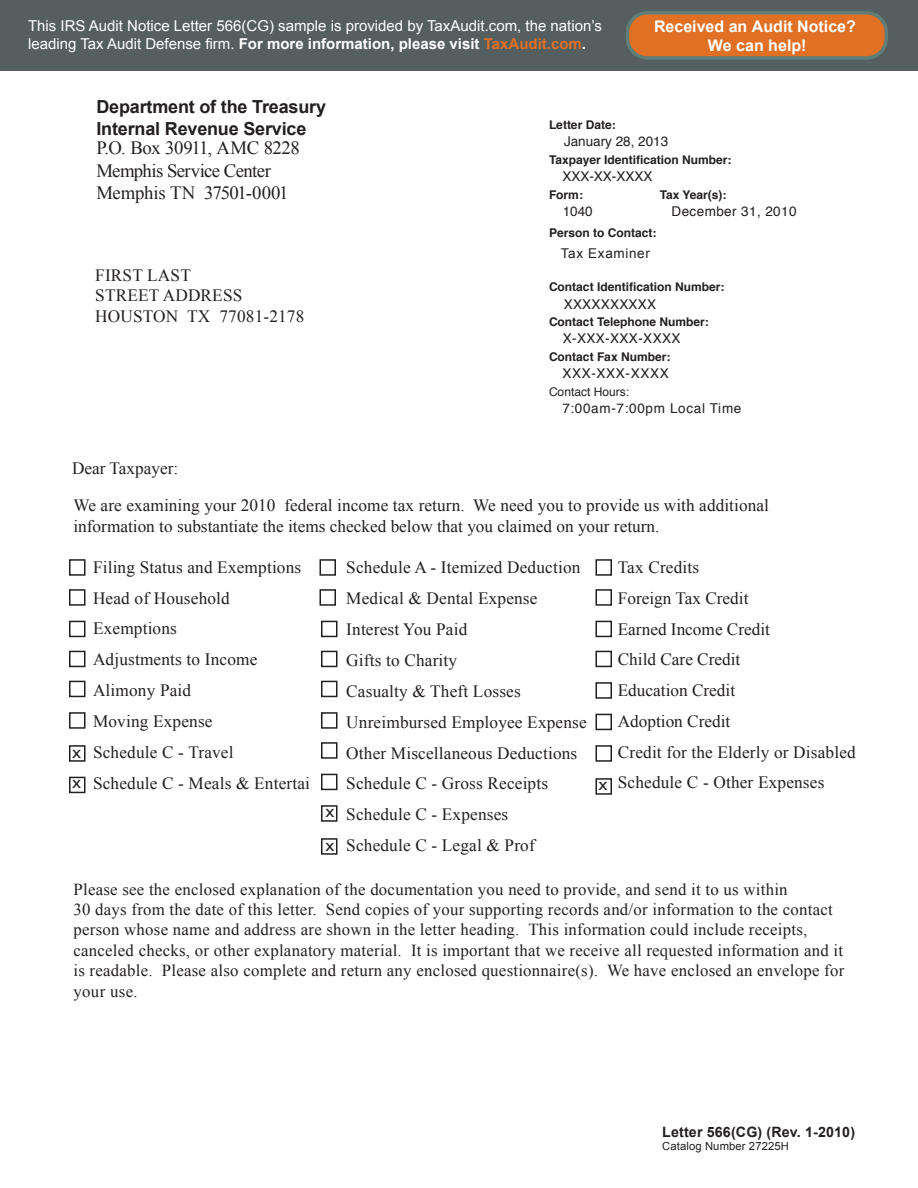
<style>
.page{position:relative;width:918px;height:1188px;background:#fff}
.page>*{position:absolute;margin:0;border:0;box-sizing:border-box;transform-origin:0 0}
.t1{font:18.75px "Times New Roman";letter-spacing:-.025em;color:#231f20}
.t2{font:700 18px "Arial";letter-spacing:-.01em;color:#231f20}
.t3{font:17.25px "Times New Roman";letter-spacing:.01em;color:#231f20}
.t4{font:16.8px "Times New Roman";letter-spacing:.015em;color:#231f20}
.t5{font:700 16.05px/19.2px "Arial";color:#fff;text-align:center}
.t6{font:15.3px "Arial";color:#231f20;scale:1.18 1}
.t7{font:15px/18px "Arial";color:#fff}
.t8{font:700 14.25px "Arial";letter-spacing:.01em;color:#231f20}
.t9{font:13.5px "Helvetica";letter-spacing:.03em;color:#231f20}
.t10{font:13.5px "Helvetica";letter-spacing:.05em;color:#231f20}
.t11{font:13.5px "Helvetica";color:#231f20}
.t12{font:13.5px "Arial";letter-spacing:.05em;color:#231f20}
.t13{font:700 12px "Helvetica";color:#231f20}
.t14{font:12px "Helvetica";color:#231f20}
.t15{font:11.25px "Arial";letter-spacing:.01em;color:#231f20}
.s1{font-weight:700}
.s2{font-weight:700;color:#e17025}
</style>
<div class="page">
<div style="left:69px;top:559px;width:17px;height:17px;border:2px solid #231f20"></div>
<div style="left:69px;top:589px;width:17px;height:17px;border:2px solid #231f20"></div>
<div style="left:69px;top:621px;width:17px;height:16px;border:2px solid #231f20"></div>
<div style="left:69px;top:651px;width:17px;height:16px;border:2px solid #231f20"></div>
<div style="left:69px;top:681px;width:17px;height:16px;border:2px solid #231f20"></div>
<div style="left:69px;top:712px;width:17px;height:17px;border:2px solid #231f20"></div>
<div style="left:69px;top:745px;width:17px;height:17px;border:2px solid #231f20"></div>
<div style="left:69px;top:777px;width:17px;height:16px;border:2px solid #231f20"></div>
<div style="left:320px;top:559px;width:16px;height:17px;border:2px solid #231f20"></div>
<div style="left:320px;top:589px;width:16px;height:17px;border:2px solid #231f20"></div>
<div style="left:321px;top:621px;width:17px;height:16px;border:2px solid #231f20"></div>
<div style="left:321px;top:651px;width:17px;height:16px;border:2px solid #231f20"></div>
<div style="left:321px;top:681px;width:17px;height:16px;border:2px solid #231f20"></div>
<div style="left:321px;top:712px;width:17px;height:17px;border:2px solid #231f20"></div>
<div style="left:321px;top:742px;width:17px;height:17px;border:2px solid #231f20"></div>
<div style="left:321px;top:774px;width:17px;height:16px;border:2px solid #231f20"></div>
<div style="left:596px;top:559px;width:16px;height:17px;border:2px solid #231f20"></div>
<div style="left:596px;top:589px;width:16px;height:17px;border:2px solid #231f20"></div>
<div style="left:596px;top:621px;width:16px;height:16px;border:2px solid #231f20"></div>
<div style="left:596px;top:651px;width:16px;height:16px;border:2px solid #231f20"></div>
<div style="left:596px;top:682px;width:16px;height:17px;border:2px solid #231f20"></div>
<div style="left:596px;top:714px;width:16px;height:16px;border:2px solid #231f20"></div>
<div style="left:596px;top:745px;width:16px;height:17px;border:2px solid #231f20"></div>
<div style="left:596px;top:778px;width:16px;height:17px;border:2px solid #231f20"></div>
<div style="left:321px;top:805px;width:17px;height:17px;border:2px solid #231f20"></div>
<div style="left:321px;top:838px;width:17px;height:17px;border:2px solid #231f20"></div>
<div style="left:0;top:0;width:918px;height:70px;background:#555f60"></div>
<div style="left:627px;top:13px;width:259px;height:45px;background:#e17025;border-radius:20px"></div>
<div style="left:626px;top:11px;width:262px;height:49px;border:4px solid #607d77;border-radius:20px"></div>
<p class="t7" style="left:28px;top:17px;width:575px">This IRS Audit Notice Letter 566(CG) sample is provided by TaxAudit.com, the nation’s leading Tax Audit Defense firm. <span class="s1">For more information, please visit</span> <span class="s2">TaxAudit.com</span><span class="s1">.</span></p>
<p class="t5" style="left:654px;top:17px;width:203px">Received an Audit Notice?<br>We can help!</p>
<p class="t2" style="left:96px;top:95px;width:231px">Department of the Treasury</p>
<p class="t2" style="left:96px;top:117px;width:211px">Internal Revenue Service</p>
<p class="t1" style="left:96px;top:136px;width:205px">P.O. Box 30911, AMC 8228</p>
<p class="t1" style="left:96px;top:158px;width:176px">Memphis Service Center</p>
<p class="t1" style="left:96px;top:181px;width:194px">Memphis TN 37501-0001</p>
<p class="t3" style="left:95px;top:263px;width:97px">FIRST LAST</p>
<p class="t3" style="left:95px;top:284px;width:149px">STREET ADDRESS</p>
<p class="t3" style="left:95px;top:305px;width:211px">HOUSTON TX 77081-2178</p>
<p class="t13" style="left:549px;top:115px;width:68px">Letter Date:</p>
<p class="t11" style="left:564px;top:131px;width:106px">January 28, 2013</p>
<p class="t13" style="left:549px;top:150px;width:184px">Taxpayer Identification Number:</p>
<p class="t11" style="left:562px;top:166px;width:92px">XXX-XX-XXXX</p>
<p class="t13" style="left:549px;top:185px;width:35px">Form:</p>
<p class="t13" style="left:660px;top:185px;width:68px">Tax Year(s):</p>
<p class="t9" style="left:563px;top:201px;width:32px">1040</p>
<p class="t9" style="left:672px;top:201px;width:127px">December 31, 2010</p>
<p class="t13" style="left:549px;top:223px;width:109px">Person to Contact:</p>
<p class="t12" style="left:561px;top:244px;width:91px">Tax Examiner</p>
<p class="t13" style="left:549px;top:277px;width:177px">Contact Identification Number:</p>
<p class="t9" style="left:564px;top:293px;width:94px">XXXXXXXXXX</p>
<p class="t13" style="left:549px;top:312px;width:161px">Contact Telephone Number:</p>
<p class="t9" style="left:563px;top:328px;width:119px">X-XXX-XXX-XXXX</p>
<p class="t13" style="left:549px;top:347px;width:123px">Contact Fax Number:</p>
<p class="t10" style="left:562px;top:363px;width:108px">XXX-XXX-XXXX</p>
<p class="t14" style="left:549px;top:382px;width:82px">Contact Hours:</p>
<p class="t10" style="left:562px;top:398px;width:181px">7:00am-7:00pm Local Time</p>
<p class="t3" style="left:72px;top:457px;width:108px">Dear Taxpayer:</p>
<p class="t3" style="left:74px;top:494px;width:697px">We are examining your 2010 federal income tax return. We need you to provide us with additional</p>
<p class="t3" style="left:74px;top:514px;width:587px">information to substantiate the items checked below that you claimed on your return.</p>
<p class="t3" style="left:93px;top:555px;width:210px">Filing Status and Exemptions</p>
<p class="t3" style="left:93px;top:586px;width:138px">Head of Household</p>
<p class="t3" style="left:93px;top:617px;width:85px">Exemptions</p>
<p class="t3" style="left:93px;top:648px;width:166px">Adjustments to Income</p>
<p class="t3" style="left:93px;top:679px;width:100px">Alimony Paid</p>
<p class="t3" style="left:93px;top:710px;width:121px">Moving Expense</p>
<p class="t3" style="left:93px;top:741px;width:142px">Schedule C - Travel</p>
<p class="t3" style="left:93px;top:772px;width:219px">Schedule C - Meals &amp; Entertai</p>
<p class="t3" style="left:346px;top:556px;width:236px">Schedule A - Itemized Deduction</p>
<p class="t3" style="left:346px;top:587px;width:193px">Medical &amp; Dental Expense</p>
<p class="t3" style="left:346px;top:618px;width:123px">Interest You Paid</p>
<p class="t3" style="left:346px;top:648px;width:112px">Gifts to Charity</p>
<p class="t3" style="left:346px;top:679px;width:176px">Casualty &amp; Theft Losses</p>
<p class="t3" style="left:346px;top:710px;width:242px">Unreimbursed Employee Expense</p>
<p class="t3" style="left:346px;top:741px;width:233px">Other Miscellaneous Deductions</p>
<p class="t3" style="left:346px;top:772px;width:203px">Schedule C - Gross Receipts</p>
<p class="t3" style="left:346px;top:803px;width:163px">Schedule C - Expenses</p>
<p class="t3" style="left:346px;top:834px;width:190px">Schedule C - Legal &amp; Prof</p>
<p class="t3" style="left:618px;top:556px;width:83px">Tax Credits</p>
<p class="t3" style="left:618px;top:586px;width:132px">Foreign Tax Credit</p>
<p class="t3" style="left:618px;top:617px;width:154px">Earned Income Credit</p>
<p class="t3" style="left:618px;top:648px;width:124px">Child Care Credit</p>
<p class="t3" style="left:618px;top:679px;width:119px">Education Credit</p>
<p class="t3" style="left:618px;top:709px;width:114px">Adoption Credit</p>
<p class="t3" style="left:618px;top:740px;width:239px">Credit for the Elderly or Disabled</p>
<p class="t6" style="left:72px;top:743px;width:9px">x</p>
<p class="t6" style="left:72px;top:773px;width:9px">x</p>
<p class="t3" style="left:618px;top:771px;width:208px">Schedule C - Other Expenses</p>
<p class="t6" style="left:598px;top:774px;width:9px">x</p>
<p class="t6" style="left:326px;top:801px;width:9px">x</p>
<p class="t6" style="left:326px;top:836px;width:9px">x</p>
<p class="t4" style="left:74px;top:878px;width:716px">Please see the enclosed explanation of the documentation you need to provide, and send it to us within</p>
<p class="t4" style="left:74px;top:898px;width:761px">30 days from the date of this letter. Send copies of your supporting records and/or information to the contact</p>
<p class="t4" style="left:74px;top:918px;width:735px">person whose name and address are shown in the letter heading. This information could include receipts,</p>
<p class="t4" style="left:74px;top:939px;width:771px">canceled checks, or other explanatory material. It is important that we receive all requested information and it</p>
<p class="t4" style="left:74px;top:959px;width:772px">is readable. Please also complete and return any enclosed questionnaire(s). We have enclosed an envelope for</p>
<p class="t4" style="left:74px;top:980px;width:66px">your use.</p>
<p class="t8" style="left:662px;top:1122px;width:194px">Letter 566(CG) (Rev. 1-2010)</p>
<p class="t15" style="left:662px;top:1139px;width:128px">Catalog Number 27225H</p>
</div>
